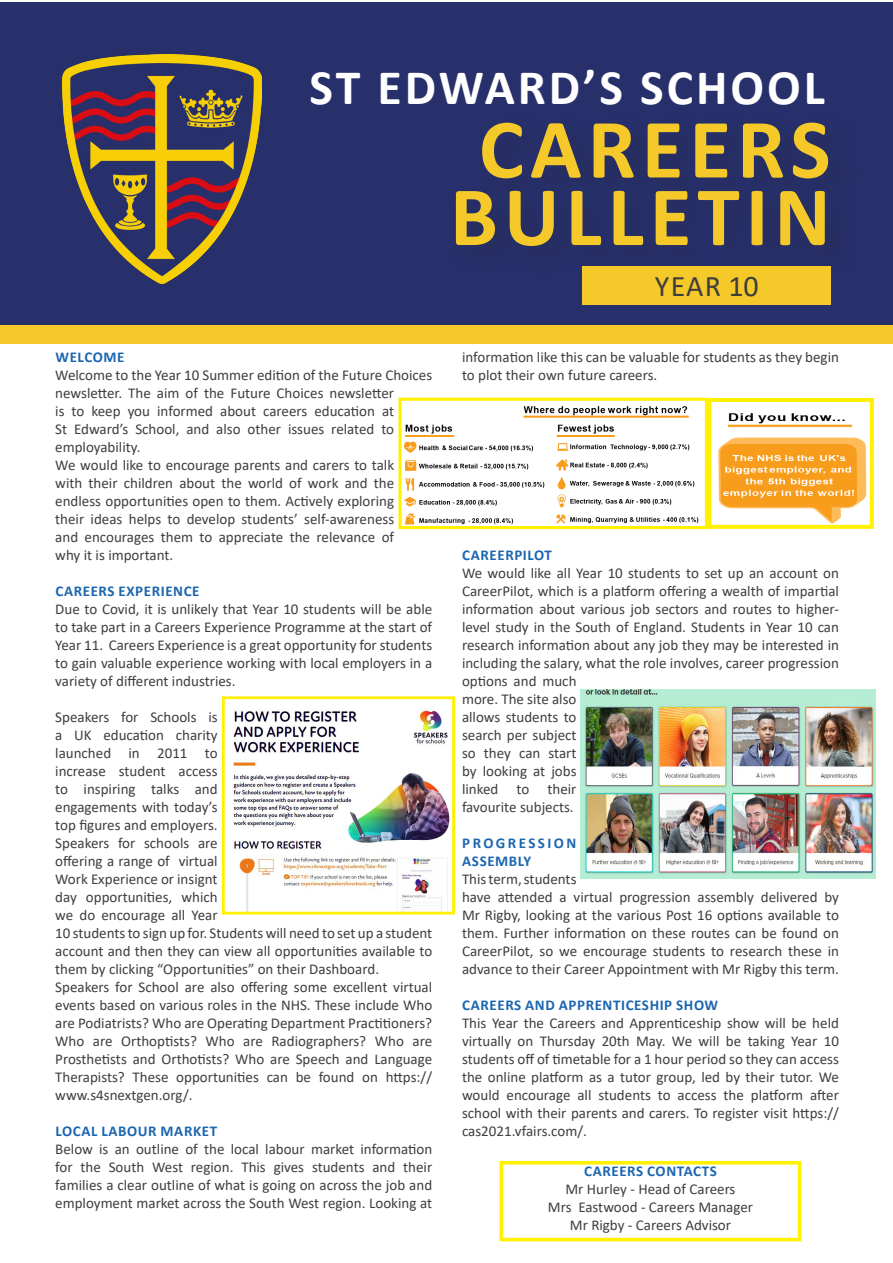
<style>
.page{position:relative;width:893px;height:1263px;background:#fff}
.page>*{position:absolute;margin:0;border:0;box-sizing:border-box;transform-origin:0 0}
.t1{font:700 85.35px/67.5px "Calibri";letter-spacing:.07em;color:#f4c929;text-align:center}
.t2{font:700 49.8px "Calibri";letter-spacing:.06em;color:#fff}
.t3{font:30px "Calibri";letter-spacing:.04em;color:#3e3e3f}
.t4{font:15px/18px "Calibri";color:#3e3e3f}
.t5{font:700 15px "Calibri";letter-spacing:.04em;color:#1c66b0}
.t6{font:700 15px/18px "Calibri";letter-spacing:.15em;color:#1c66b0}
</style>
<div class="page">
<div style="left:0;top:324px;width:893px;height:19px;background:#f4c929"></div>
<div style="left:0;top:2px;width:893px;height:322px;background:#27306b"></div>
<div style="left:500px;top:1161px;width:301px;height:80px;border:4px solid #fff101"></div>
<div style="left:450px;top:115px;width:409px;height:160px;background:#262f67"></div>
<img style="left:62px;top:54px;width:200px;height:230px">
<div style="left:583px;top:267px;width:248px;height:38px;background:#f4c929"></div>
<img style="left:233px;top:710px;width:217px;height:200px">
<div style="left:222px;top:696px;width:233px;height:218px;border:3px solid #fff101"></div>
<img style="left:404px;top:406px;width:295px;height:119px">
<div style="left:398px;top:398px;width:310px;height:131px;border:3px solid #fff101"></div>
<img style="left:718px;top:413px;width:149px;height:111px">
<div style="left:707px;top:398px;width:167px;height:131px;border:4px solid #fff101"></div>
<img style="left:581px;top:689px;width:294px;height:189px">
<p class="t2" style="left:310px;top:52px;width:517px">ST EDWARD’S SCHOOL</p>
<p class="t1" style="left:450px;top:114px;width:382px">CAREERS<br>BULLETIN</p>
<p class="t5" style="left:56px;top:346px;width:70px">WELCOME</p>
<p class="t4" style="left:55px;top:366px;width:378px">Welcome to the Year 10 Summer edition of the Future Choices newsletter. The aim of the Future Choices newsletter<br>is to keep you informed about careers education at<br>St Edward’s School, and also other issues related to employability.</p>
<p class="t4" style="left:55px;top:456px;width:340px;text-align:justify">We would like to encourage parents and carers to talk with their children about the world of work and the endless opportunities open to them. Actively exploring their ideas helps to develop students’ self-awareness and encourages them to appreciate the relevance of why it is important.</p>
<p class="t5" style="left:56px;top:580px;width:146px">CAREERS EXPERIENCE</p>
<p class="t4" style="left:55px;top:600px;width:378px;text-align:justify">Due to Covid, it is unlikely that Year 10 students will be able to take part in a Careers Experience Programme at the start of Year 11. Careers Experience is a great opportunity for students to gain valuable experience working with local employers in a variety of different industries.</p>
<p class="t4" style="left:55px;top:708px;width:378px">Speakers for Schools is<br>a UK education charity<br>launched in 2011 to<br>increase student access<br>to inspiring talks and<br>engagements with today’s<br>top figures and employers.<br>Speakers for schools are<br>offering a range of virtual<br>Work Experience or insignt<br>day opportunities, which<br>we do encourage all Year<br>10 students to sign up for. Students will need to set up a student account and then they can view all opportunities available to them by clicking “Opportunities” on their Dashboard.</p>
<p class="t4" style="left:55px;top:978px;width:378px;text-align:justify">Speakers for School are also offering some excellent virtual events based on various roles in the NHS. These include Who are Podiatrists? Who are Operating Department Practitioners?<br>Who are Orthoptists? Who are Radiographers? Who are Prosthetists and Orthotists? Who are Speech and Language Therapists? These opportunities can be found on https:// www.s4snextgen.org/.</p>
<p class="t5" style="left:56px;top:1120px;width:163px">LOCAL LABOUR MARKET</p>
<p class="t4" style="left:55px;top:1140px;width:378px;text-align:justify">Below is an outline of the local labour market information for the South West region. This gives students and their families a clear outline of what is going on across the job and employment market across the South West region. Looking at</p>
<p class="t3" style="left:661px;top:263px;width:90px">YEAR 7</p>
<p class="t3" style="left:655px;top:265px;width:105px">YEAR 10</p>
<p class="t4" style="left:462px;top:348px;width:378px">information like this can be valuable for students as they begin to plot their own future careers.</p>
<p class="t5" style="left:462px;top:544px;width:91px">CAREERPILOT</p>
<p class="t4" style="left:462px;top:564px;width:378px">We would like all Year 10 students to set up an account on CareerPilot, which is a platform offering a wealth of impartial information about various job sectors and routes to higher&shy;level study in the South of England. Students in Year 10 can research information about any job they may be interested in including the salary, what the role involves, career progression options and much<br>more. The site also<br>allows students to<br>search per subject<br>so they can start<br>by looking at jobs<br>linked to their<br>favourite subjects.</p>
<p class="t6" style="left:462px;top:834px;width:115px">PROGRESSION<br>ASSEMBLY</p>
<p class="t4" style="left:462px;top:870px;width:378px">This term, students<br>have attended a virtual progression assembly delivered by Mr Rigby, looking at the various Post 16 options available to them. Further information on these routes can be found on CareerPilot, so we encourage students to research these in advance to their Career Appointment with Mr Rigby this term.</p>
<p class="t5" style="left:462px;top:994px;width:257px">CAREERS AND APPRENTICESHIP SHOW</p>
<p class="t4" style="left:462px;top:1014px;width:378px;text-align:justify">This Year the Careers and Apprenticeship show will be held virtually on Thursday 20th May. We will be taking Year 10 students off of timetable for a 1 hour period so they can access the online platform as a tutor group, led by their tutor. We would encourage all students to access the platform after school with their parents and carers. To register visit https:// cas2021.vfairs.com/.</p>
<p class="t5" style="left:584px;top:1160px;width:134px">CAREERS CONTACTS</p>
<p class="t4" style="left:565px;top:1179px;width:172px">Mr Hurley - Head of Careers</p>
<p class="t4" style="left:548px;top:1197px;width:207px">Mrs Eastwood - Careers Manager</p>
<p class="t4" style="left:570px;top:1215px;width:163px">Mr Rigby - Careers Advisor</p>
</div>
